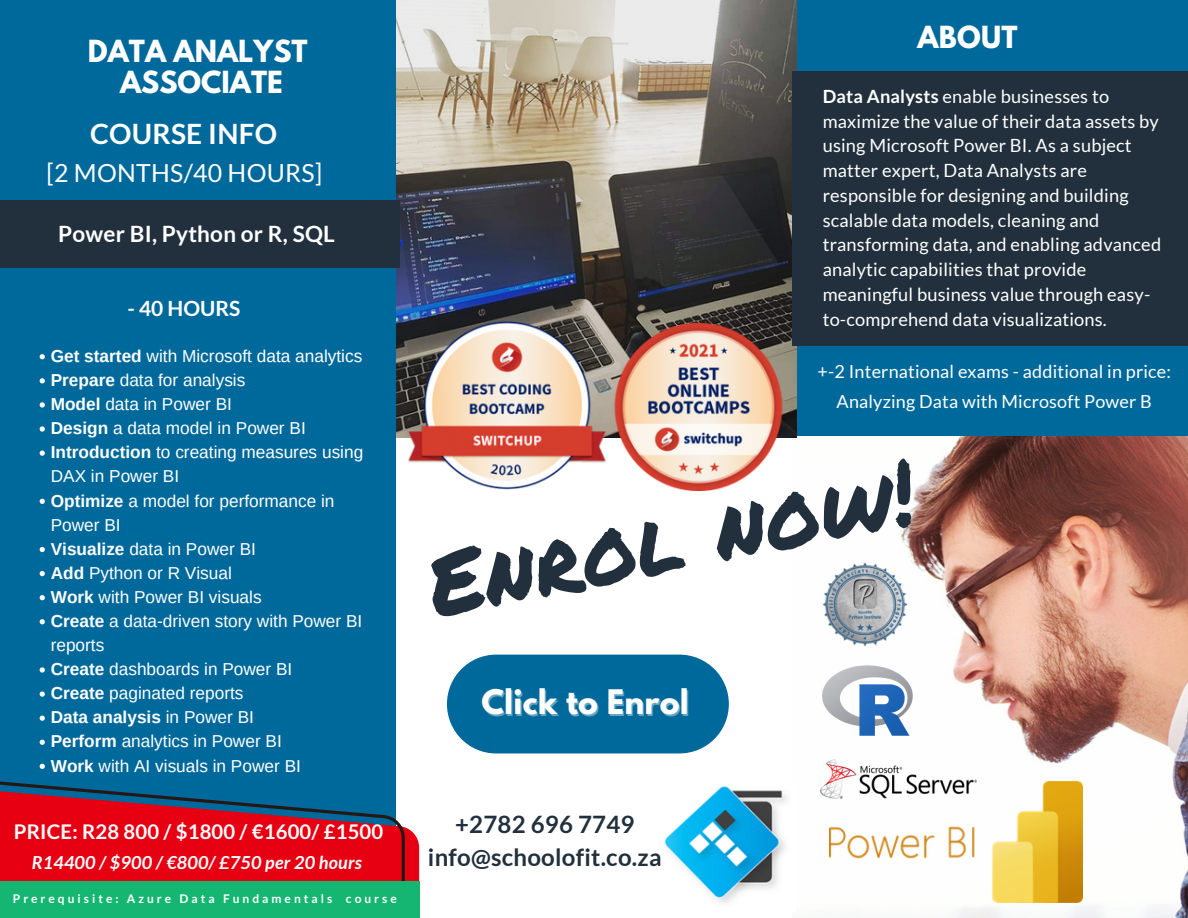
<style>
.page{position:relative;width:1188px;height:918px;background:#fff}
.page>*{position:absolute;margin:0;border:0;box-sizing:border-box;transform-origin:0 0}
.t1{font:89.1px "Permanent Marker";color:#21303c}
.t2{font:700 30px "League Spartan";letter-spacing:.01em;color:#fff}
.t3{font:700 28.05px "Lato";letter-spacing:.01em;color:#fff}
.t4{font:700 27px "League Spartan";color:#fff}
.t5{font:24.9px "Lato";letter-spacing:.01em;color:#fff}
.t6{font:700 24px "Lato";letter-spacing:.01em;color:#21303c}
.t7{font:700 22.5px "Lato";letter-spacing:.01em;color:#fff}
.t8{font:700 21px "Lato";color:#fff}
.t9{font:700 20.25px "Lato";letter-spacing:.01em;color:#fff}
.t10{font:18.3px/24.8px "Lato";letter-spacing:.01em;color:#fff}
.t11{font:18px/29.2px "Lato";letter-spacing:.01em;color:#fff;text-align:center}
.t12{font:italic 700 18px "Lato";letter-spacing:.01em;color:#fff}
.t13{font:17.25px/24.2px "Arimo";color:#fff}
.t14{font:700 17.25px "Arimo";color:#fff}
.t15{font:700 12px "Lato";letter-spacing:.25em;color:#fff}
.s1{font-weight:700}
.s2{font-weight:400}
</style>
<div class="page">
<div style="left:0;top:0;width:396px;height:918px;background:#00699b"></div>
<div style="left:792px;top:0;width:396px;height:437px;background:#00699b"></div>
<img style="left:805px;top:437px;width:383px;height:481px">
<img style="left:396px;top:0;width:400px;height:437px">
<div style="left:792px;top:72px;width:396px;height:274px;background:#21303c"></div>
<img style="left:664px;top:786px;width:123px;height:117px">
<div style="left:447px;top:655px;width:282px;height:99px;background:#00699b;border-radius:49px"></div>
<svg style="left:405px;top:827px;width:14px;height:55px"></svg>
<svg style="left:0;top:781px;width:405px;height:101px;fill:#e60012"></svg>
<div style="left:0;top:200px;width:400px;height:68px;background:#21303c"></div>
<img style="left:401px;top:320px;width:212px;height:170px">
<img style="left:594px;top:324px;width:208px;height:166px">
<img style="left:823px;top:562px;width:84px;height:85px">
<img style="left:823px;top:665px;width:90px;height:70px">
<svg style="left:40px;top:354px;width:5px;height:5px"></svg>
<svg style="left:40px;top:378px;width:5px;height:5px"></svg>
<svg style="left:40px;top:402px;width:5px;height:6px"></svg>
<svg style="left:40px;top:426px;width:5px;height:6px"></svg>
<svg style="left:40px;top:451px;width:5px;height:5px"></svg>
<svg style="left:40px;top:499px;width:5px;height:5px"></svg>
<svg style="left:40px;top:547px;width:5px;height:5px"></svg>
<svg style="left:40px;top:571px;width:5px;height:5px"></svg>
<svg style="left:40px;top:595px;width:5px;height:5px"></svg>
<svg style="left:40px;top:619px;width:5px;height:5px"></svg>
<svg style="left:40px;top:667px;width:5px;height:6px"></svg>
<svg style="left:40px;top:691px;width:5px;height:6px"></svg>
<svg style="left:40px;top:716px;width:5px;height:5px"></svg>
<svg style="left:40px;top:740px;width:5px;height:5px"></svg>
<svg style="left:40px;top:764px;width:5px;height:5px"></svg>
<img style="left:820px;top:759px;width:157px;height:40px">
<img style="left:829px;top:782px;width:253px;height:120px">
<div style="left:0;top:882px;width:420px;height:36px;background:#15b572"></div>
<p class="t4" style="left:88px;top:38px;width:221px">DATA ANALYST</p>
<p class="t4" style="left:120px;top:68px;width:164px">ASSOCIATE</p>
<p class="t3" style="left:90px;top:116px;width:189px">COURSE INFO</p>
<p class="t5" style="left:46px;top:157px;width:277px">[2 MONTHS/40 HOURS]</p>
<p class="t7" style="left:58px;top:220px;width:278px">Power BI, Python or R, SQL</p>
<p class="t8" style="left:128px;top:296px;width:114px">- 40 HOURS</p>
<p class="t13" style="left:51px;top:344px;width:313px"><span class="s1">Get started</span> with Microsoft data analytics</p>
<p class="t13" style="left:51px;top:368px;width:196px"><span class="s1">Prepare</span> data for analysis</p>
<p class="t13" style="left:51px;top:392px;width:183px"><span class="s1">Model</span> data in Power BI</p>
<p class="t13" style="left:51px;top:416px;width:257px"><span class="s1">Design</span> a data model in Power BI</p>
<p class="t13" style="left:51px;top:440px;width:314px"><span class="s1">Introduction</span> to creating measures using<br>DAX in Power BI</p>
<p class="t13" style="left:51px;top:488px;width:285px"><span class="s1">Optimize</span> a model for performance in<br>Power BI</p>
<p class="t13" style="left:51px;top:537px;width:207px"><span class="s1">Visualize</span> data in Power BI</p>
<p class="t13" style="left:51px;top:561px;width:183px"><span class="s1">Add</span> Python or R Visual</p>
<p class="t13" style="left:51px;top:585px;width:212px"><span class="s1">Work</span> with Power BI visuals</p>
<p class="t13" style="left:51px;top:609px;width:313px"><span class="s1">Create</span> a data-driven story with Power BI reports</p>
<p class="t13" style="left:51px;top:657px;width:243px"><span class="s1">Create</span> dashboards in Power BI</p>
<p class="t13" style="left:51px;top:681px;width:194px"><span class="s1">Create</span> paginated reports</p>
<p class="t14" style="left:51px;top:708px;width:205px">Data analysis <span class="s2">in Power BI</span></p>
<p class="t13" style="left:51px;top:729px;width:233px"><span class="s1">Perform</span> analytics in Power BI</p>
<p class="t13" style="left:51px;top:754px;width:252px"><span class="s1">Work</span> with AI visuals in Power BI</p>
<p class="t9" style="left:14px;top:819px;width:371px">PRICE: R28 800 / $1800 / €1600/ £1500</p>
<p class="t12" style="left:32px;top:851px;width:332px">R14400 / $900 / €800/ £750 per 20 hours</p>
<p class="t15" style="left:13px;top:891px;width:386px">Prerequisite: Azure Data Fundamentals course</p>
<p class="t4" style="left:917px;top:24px;width:102px">ABOUT</p>
<p class="t10" style="left:823px;top:83px;width:340px"><span class="s1">Data Analysts</span> enable businesses to maximize the value of their data assets by using Microsoft Power BI. As a subject matter expert, Data Analysts are responsible for designing and building scalable data models, cleaning and transforming data, and enabling advanced analytic capabilities that provide meaningful business value through easy&shy;to-comprehend data visualizations.</p>
<p class="t11" style="left:818px;top:357px;width:355px">+-2 International exams - additional in price:<br>Analyzing Data with Microsoft Power B</p>
<p class="t1" style="left:416px;top:521px;width:495px;rotate:-11deg">Enrol now!</p>
<p class="t2" style="left:481px;top:687px;width:209px">Click to Enrol</p>
<p class="t6" style="left:455px;top:809px;width:181px">+2782 696 7749</p>
<p class="t6" style="left:428px;top:842px;width:235px">info@schoolofit.co.za</p>
</div>
